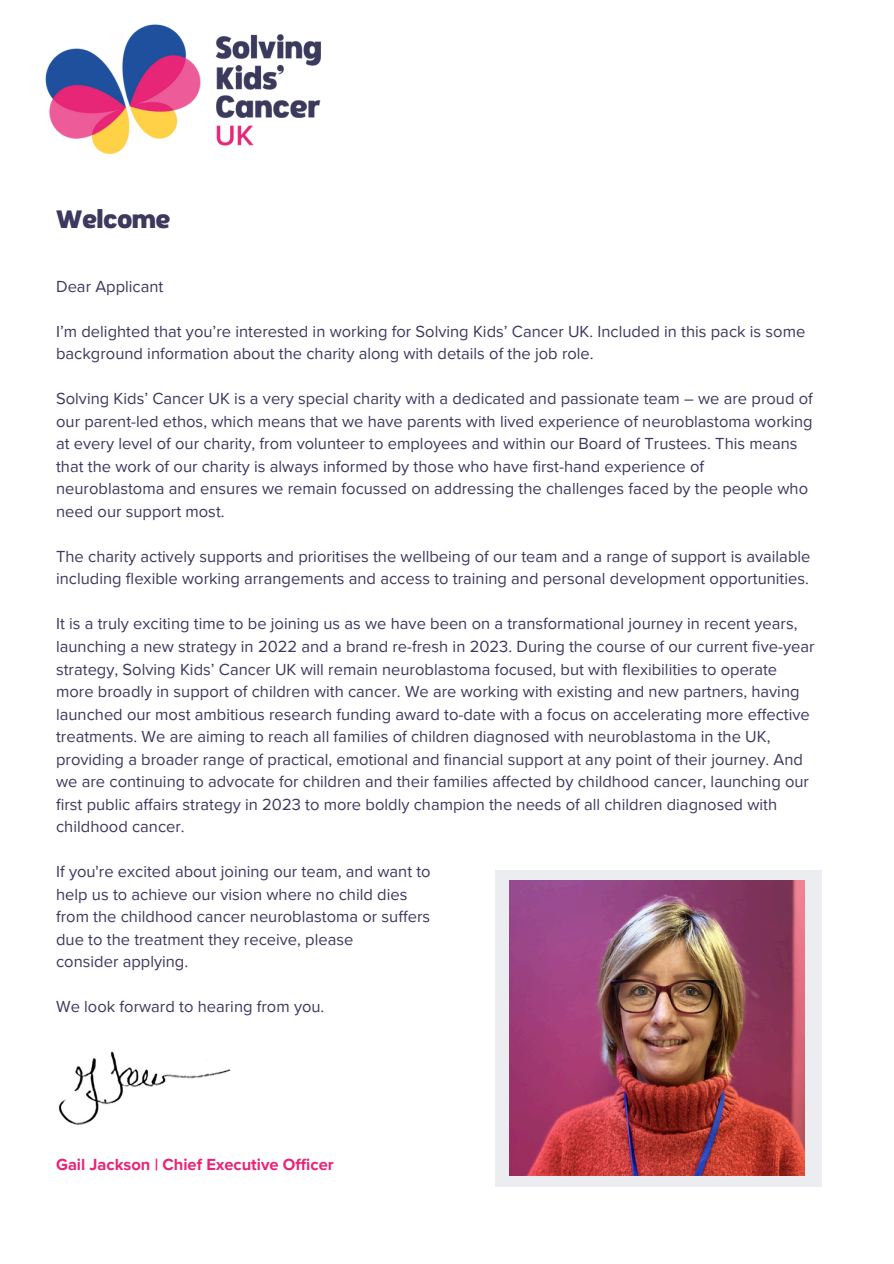
<style>
.page{position:relative;width:894px;height:1264px;background:#fff}
.page>*{position:absolute;margin:0;border:0;box-sizing:border-box;transform-origin:0 0}
.t1{font:27px "Sea";color:#3d395e}
.t2{font:16.5px/22.5px "Proxima Nova";color:#3d395e}
.t3{font:700 16.5px "Proxima Nova";color:#e82478}
</style>
<div class="page">
<div style="left:495px;top:869px;width:326px;height:317px;background:#ecedf1"></div>
<img style="left:58px;top:1051px;width:173px;height:74px">
<img style="left:45px;top:24px;width:276px;height:130px">
<img style="left:510px;top:880px;width:294px;height:295px">
<h2 class="t1" style="left:56px;top:201px;width:116px">Welcome</h2>
<p class="t2" style="left:56px;top:275px;width:109px">Dear Applicant</p>
<h1 class="t2" style="left:56px;top:320px;width:750px">I’m delighted that you’re interested in working for Solving Kids’ Cancer UK. Included in this pack is some background information about the charity along with details of the job role.</h1>
<p class="t2" style="left:56px;top:388px;width:758px">Solving Kids’ Cancer UK is a very special charity with a dedicated and passionate team – we are proud of our parent-led ethos, which means that we have parents with lived experience of neuroblastoma working at every level of our charity, from volunteer to employees and within our Board of Trustees. This means that the work of our charity is always informed by those who have first-hand experience of neuroblastoma and ensures we remain focussed on addressing the challenges faced by the people who need our support most.</p>
<p class="t2" style="left:56px;top:545px;width:755px">The charity actively supports and prioritises the wellbeing of our team and a range of support is available including flexible working arrangements and access to training and personal development opportunities.</p>
<p class="t2" style="left:56px;top:613px;width:759px">It is a truly exciting time to be joining us as we have been on a transformational journey in recent years, launching a new strategy in 2022 and a brand re-fresh in 2023. During the course of our current five-year strategy, Solving Kids’ Cancer UK will remain neuroblastoma focused, but with flexibilities to operate more broadly in support of children with cancer. We are working with existing and new partners, having launched our most ambitious research funding award to-date with a focus on accelerating more effective treatments. We are aiming to reach all families of children diagnosed with neuroblastoma in the UK, providing a broader range of practical, emotional and financial support at any point of their journey. And we are continuing to advocate for children and their families affected by childhood cancer, launching our first public affairs strategy in 2023 to more boldly champion the needs of all children diagnosed with childhood cancer.</p>
<p class="t2" style="left:56px;top:860px;width:376px">If you're excited about joining our team, and want to</p>
<p class="t2" style="left:56px;top:883px;width:352px">help us to achieve our vision where no child dies</p>
<p class="t2" style="left:56px;top:905px;width:375px">from the childhood cancer neuroblastoma or suffers</p>
<p class="t2" style="left:56px;top:928px;width:299px">due to the treatment they receive, please</p>
<p class="t2" style="left:56px;top:950px;width:134px">consider applying.</p>
<p class="t2" style="left:56px;top:995px;width:270px">We look forward to hearing from you.</p>
<p class="t3" style="left:56px;top:1154px;width:279px">Gail Jackson | Chief Executive Officer</p>
</div>
